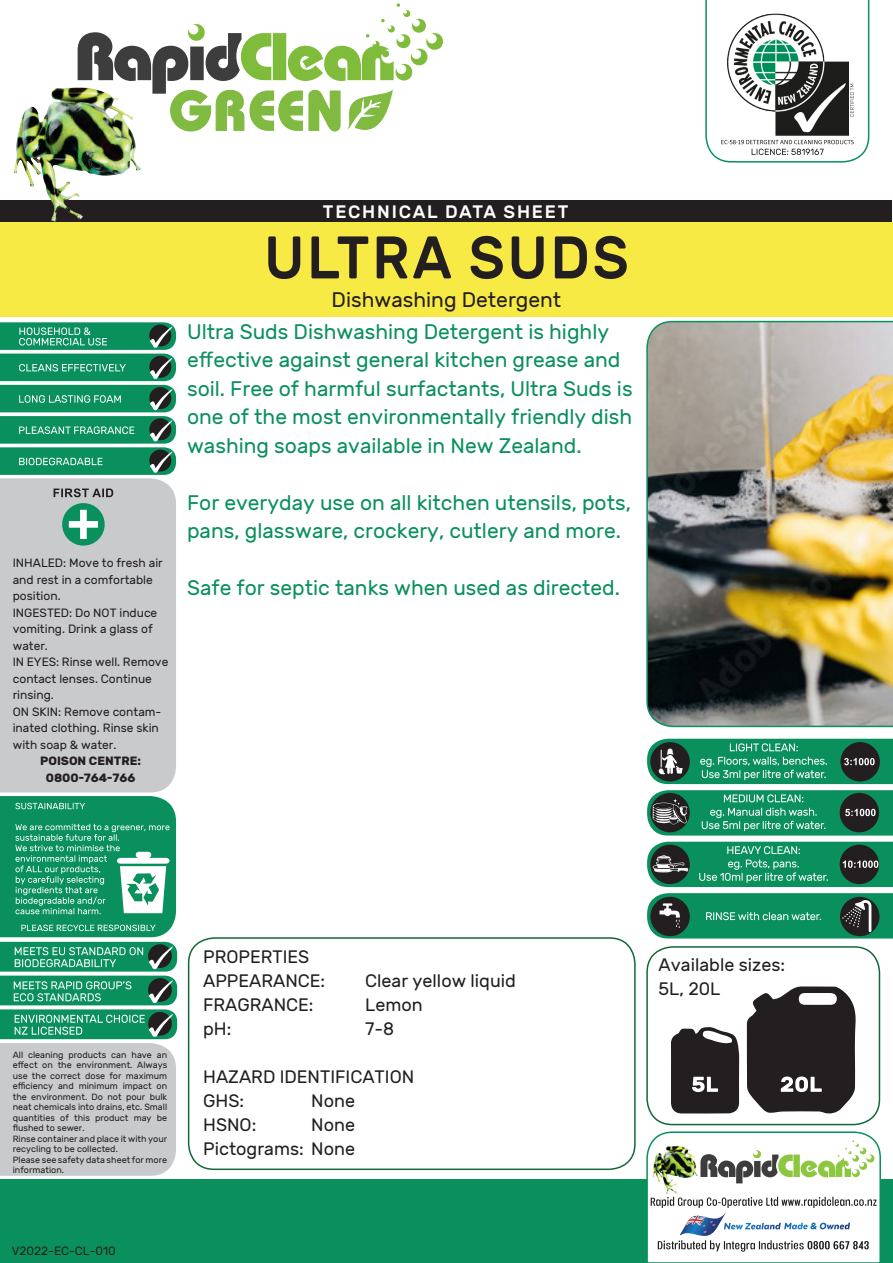
<style>
.page{position:relative;width:893px;height:1263px;background:#fff}
.page>*{position:absolute;margin:0;border:0;box-sizing:border-box;transform-origin:0 0}
.t1{font:500 60px "Rubik";letter-spacing:.05em;color:#231f20;scale:.93 1}
.t2{font:21px/28.5px "Rubik";color:#0a905d}
.t3{font:21px "Rubik";color:#231f20}
.t4{font:18px/24px "Rubik";color:#231f20}
.t5{font:500 18px "Rubik";letter-spacing:.1em;color:#fff}
.t6{font:12px/16.5px "Rubik";color:#231f20}
.t7{font:700 12px/16.5px "Rubik";color:#231f20;text-align:center}
.t8{font:9px/10.5px "Rubik";color:#231f20}
</style>
<div class="page">
<div style="left:0;top:1179px;width:893px;height:84px;background:#0a905d"></div>
<div style="left:0;top:200px;width:892px;height:22px;background:#231f20"></div>
<div style="left:0;top:478px;width:176px;height:314px;background:#c9cacc"></div>
<svg style="left:54px;top:488px;width:59px;height:9px"></svg>
<div style="left:62px;top:503px;width:43px;height:43px;background:#0a905d;border-radius:50%"></div>
<svg style="left:69px;top:510px;width:29px;height:29px"></svg>
<svg style="left:705px;top:0;width:165px;height:163px"></svg>
<img style="left:13px;top:87px;width:128px;height:135px">
<svg style="left:78px;top:3px;width:365px;height:129px"></svg>
<div style="left:646px;top:946px;width:234px;height:179px;border:2px solid #116835;border-radius:26px"></div>
<svg style="left:747px;top:986px;width:109px;height:128px;background:#464343"></svg>
<svg style="left:671px;top:1027px;width:68px;height:86px;background:#403c3d"></svg>
<svg style="left:646px;top:1131px;width:235px;height:132px"></svg>
<svg style="left:0;top:796px;width:177px;height:380px;background:#6fb299"></svg>
<svg style="left:647px;top:893px;width:246px;height:45px;background:#21835e"></svg>
<svg style="left:647px;top:842px;width:246px;height:45px;background:#288662"></svg>
<svg style="left:647px;top:790px;width:246px;height:45px;background:#2d8865"></svg>
<svg style="left:647px;top:739px;width:246px;height:45px;background:#2b8764"></svg>
<div style="left:188px;top:937px;width:448px;height:233px;border:2px solid #116835;border-radius:26px"></div>
<svg style="left:0;top:322px;width:176px;height:153px;background:#379d76"></svg>
<img style="left:646px;top:320px;width:247px;height:408px">
<div style="left:0;top:222px;width:893px;height:95px;background:#f8ea44"></div>
<p class="t6" style="left:13px;top:555px;width:157px">INHALED: Move to fresh air and rest in a comfortable position.<br>INGESTED: Do NOT induce vomiting. Drink a glass of water.<br>IN EYES: Rinse well. Remove contact lenses. Continue rinsing.<br>ON SKIN: Remove contam&shy;inated clothing. Rinse skin with soap &amp; water.</p>
<h3 class="t7" style="left:40px;top:753px;width:102px">POISON CENTRE:<br>0800-764-766</h3>
<h3 class="t5" style="left:323px;top:201px;width:247px">TECHNICAL DATA SHEET</h3>
<p class="t1" style="left:264px;top:224px;width:393px">ULTRA SUDS</p>
<p class="t3" style="left:332px;top:288px;width:231px">Dishwashing Detergent</p>
<p class="t2" style="left:187px;top:318px;width:447px">Ultra Suds Dishwashing Detergent is highly effective against general kitchen grease and soil. Free of harmful surfactants, Ultra Suds is one of the most environmentally friendly dish washing soaps available in New Zealand.</p>
<p class="t2" style="left:187px;top:489px;width:445px">For everyday use on all kitchen utensils, pots, pans, glassware, crockery, cutlery and more.</p>
<p class="t2" style="left:187px;top:574px;width:434px">Safe for septic tanks when used as directed.</p>
<p class="t8" style="left:13px;top:1050px;width:156px">All cleaning products can have an effect on the environment. Always use the correct dose for maximum efficiency and minimum impact on the environment. Do not pour bulk neat chemicals into drains, etc. Small quantities of this product may be flushed to sewer.<br>Rinse container and place it with your recycling to be collected.<br>Please see safety data sheet for more information.</p>
<p class="t6" style="left:12px;top:1243px;width:105px">V2022-EC-CL-010</p>
<p class="t4" style="left:203px;top:945px;width:108px">PROPERTIES</p>
<p class="t4" style="left:203px;top:969px;width:123px">APPEARANCE:</p>
<p class="t4" style="left:365px;top:969px;width:152px">Clear yellow liquid</p>
<p class="t4" style="left:203px;top:993px;width:112px">FRAGRANCE:</p>
<p class="t4" style="left:365px;top:993px;width:59px">Lemon</p>
<p class="t4" style="left:203px;top:1017px;width:30px">pH:</p>
<p class="t4" style="left:365px;top:1017px;width:30px">7-8</p>
<p class="t4" style="left:203px;top:1065px;width:213px">HAZARD IDENTIFICATION</p>
<p class="t4" style="left:203px;top:1089px;width:42px">GHS:</p>
<p class="t4" style="left:311px;top:1089px;width:45px">None</p>
<p class="t4" style="left:203px;top:1113px;width:55px">HSNO:</p>
<p class="t4" style="left:311px;top:1113px;width:45px">None</p>
<p class="t4" style="left:203px;top:1137px;width:153px">Pictograms: None</p>
<h3 class="t4" style="left:659px;top:954px;width:128px">Available sizes:<br>5L, 20L</h3>
</div>
